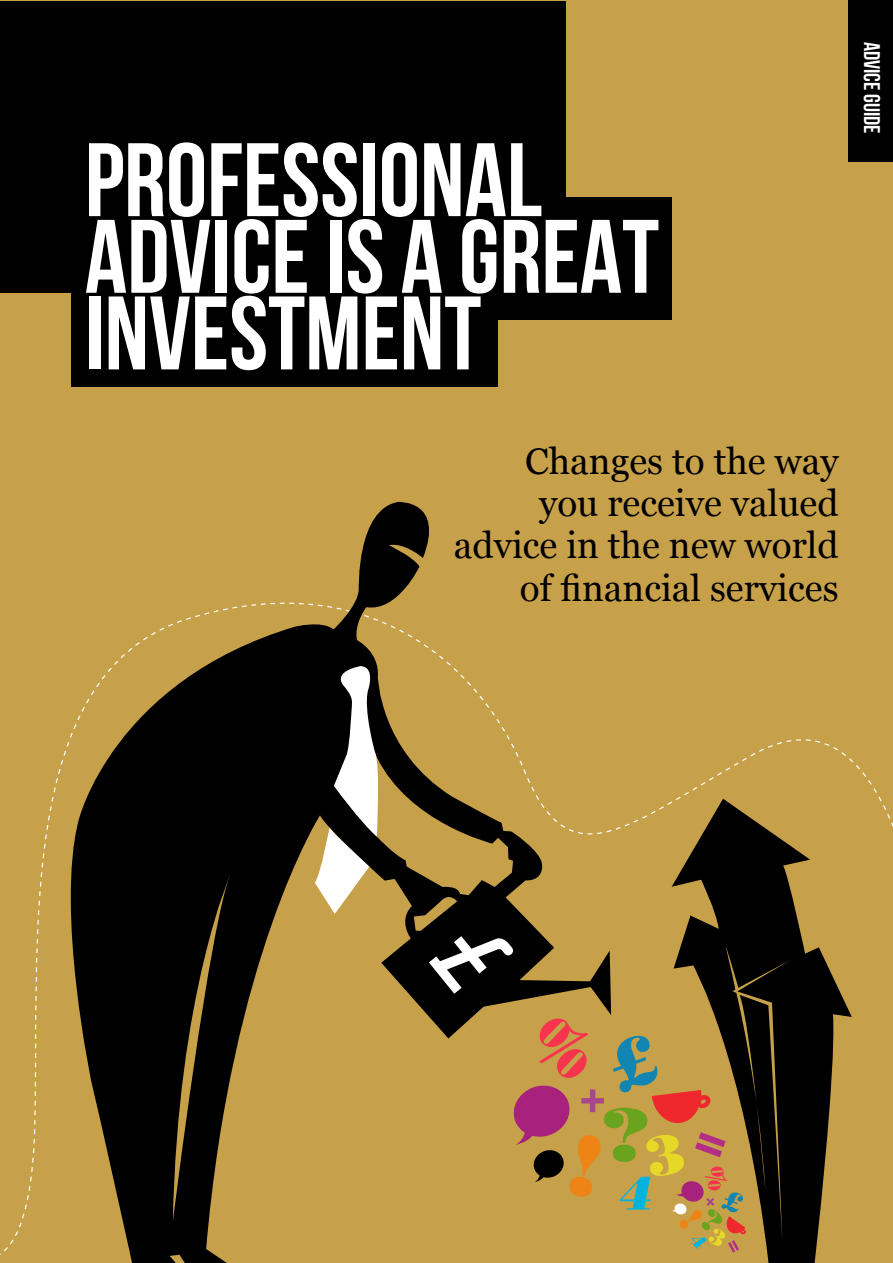
<style>
.page{position:relative;width:893px;height:1263px;background:#c7a04a}
.page>*{position:absolute;margin:0;border:0;box-sizing:border-box;transform-origin:0 0}
.t1{font:104.1px/76.7px "Bebas Neue";color:#fff}
.t2{font:36.9px/42.5px "Georgia";color:#000;text-align:right}
.t3{font:22.5px "Bebas Neue";color:#fff}
</style>
<div class="page">
<svg style="left:55px;top:501px;width:395px;height:762px"></svg>
<svg style="left:173px;top:872px;width:58px;height:350px"></svg>
<svg style="left:733px;top:1252px;width:83px;height:11px"></svg>
<div style="left:384px;top:198px;width:288px;height:122px;background:#000"></div>
<div style="left:0;top:1px;width:565px;height:291px;background:#000"></div>
<div style="left:71px;top:137px;width:426px;height:250px;background:#000"></div>
<svg style="left:315px;top:664px;width:578px;height:588px"></svg>
<div style="left:848px;top:1px;width:45px;height:161px;background:#000"></div>
<h1 class="t1" style="left:85px;top:139px;width:576px">PROFESSIONAL<br>ADVICE IS A GREAT<br>INVESTMENT</h1>
<p class="t3" style="left:884px;top:42px;width:93px;rotate:90deg">ADVICE GUIDE</p>
<p class="t2" style="left:454px;top:440px;width:386px">Changes to the way<br>you receive valued advice in the new world of financial services</p>
</div>
